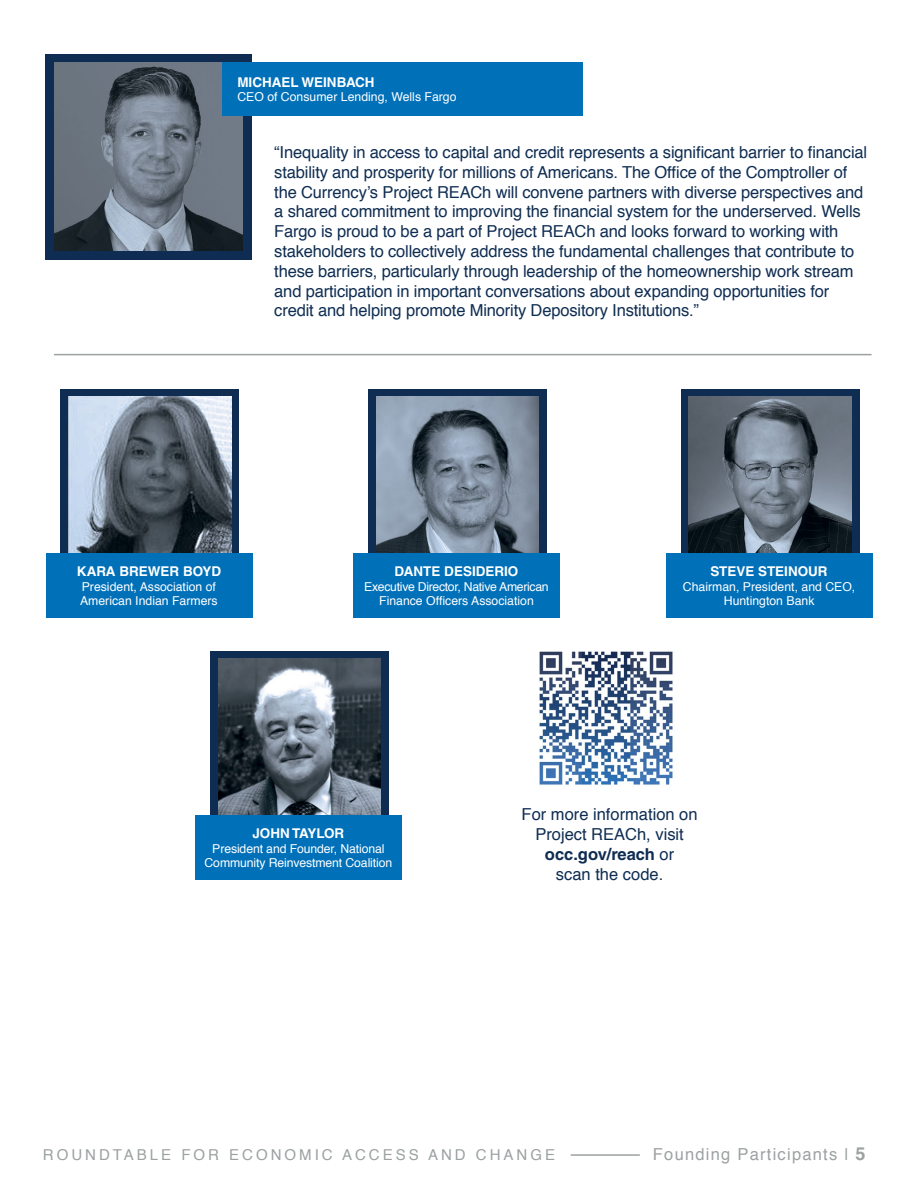
<style>
.page{position:relative;width:918px;height:1188px;background:#fff}
.page>*{position:absolute;margin:0;border:0;box-sizing:border-box;transform-origin:0 0}
.t1{font:16.5px/19.8px "Helvetica";letter-spacing:-.01em;color:#0f2d52}
.t2{font:16.5px "Helvetica";letter-spacing:.075em;color:#9ca1a2}
.t3{font:15px "Helvetica";letter-spacing:.2em;color:#9ca1a2}
.t4{font:700 13.5px "Helvetica LT Std";color:#fff}
.t5{font:12.3px "Helvetica";color:#fff}
.t6{font:12.3px/14.7px "Helvetica";letter-spacing:-.025em;color:#fff;text-align:center}
.s1{font-family:"Helvetica LT Std";font-weight:700}
.s2{font-family:"Helvetica LT Std";font-weight:700;font-size:18px}
</style>
<div class="page">
<hr style="left:571px;top:1154px;width:69px;height:2px;background:#9ca1a2">
<div style="left:210px;top:651px;width:179px;height:178px;background:#0f2d52"></div>
<img style="left:218px;top:659px;width:163px;height:156px">
<div style="left:196px;top:815px;width:206px;height:65px;background:#0070b9"></div>
<div style="left:61px;top:389px;width:178px;height:178px;background:#0f2d52"></div>
<div style="left:681px;top:389px;width:178px;height:178px;background:#0f2d52"></div>
<div style="left:368px;top:389px;width:179px;height:178px;background:#0f2d52"></div>
<img style="left:69px;top:396px;width:162px;height:157px">
<img style="left:689px;top:396px;width:163px;height:157px">
<img style="left:376px;top:396px;width:163px;height:157px">
<div style="left:46px;top:553px;width:207px;height:65px;background:#0070b9"></div>
<div style="left:666px;top:553px;width:207px;height:65px;background:#0070b9"></div>
<div style="left:354px;top:553px;width:206px;height:65px;background:#0070b9"></div>
<div style="left:45px;top:54px;width:206px;height:205px;background:#0f2d52"></div>
<img style="left:54px;top:63px;width:188px;height:188px">
<div style="left:223px;top:63px;width:360px;height:53px;background:#0070b9"></div>
<hr style="left:54px;top:354px;width:818px;height:1px;background:#9ca1a2">
<img style="left:539px;top:651px;width:134px;height:134px">
<p class="t4" style="left:237px;top:74px;width:139px">MICHAEL WEINBACH</p>
<p class="t5" style="left:237px;top:88px;width:221px">CEO of Consumer Lending, Wells Fargo</p>
<p class="t1" style="left:274px;top:143px;width:594px">“Inequality in access to capital and credit represents a significant barrier to financial stability and prosperity for millions of Americans. The Office of the Comptroller of the Currency’s Project REACh will convene partners with diverse perspectives and a shared commitment to improving the financial system for the underserved. Wells Fargo is proud to be a part of Project REACh and looks forward to working with stakeholders to collectively address the fundamental challenges that contribute to these barriers, particularly through leadership of the homeownership work stream and participation in important conversations about expanding opportunities for credit and helping promote Minority Depository Institutions.”</p>
<p class="t4" style="left:77px;top:563px;width:146px">KARA BREWER BOYD</p>
<p class="t5" style="left:82px;top:577px;width:136px">President, Association of</p>
<p class="t5" style="left:80px;top:591px;width:139px">American Indian Farmers</p>
<p class="t4" style="left:395px;top:563px;width:125px">DANTE DESIDERIO</p>
<p class="t6" style="left:364px;top:579px;width:186px">Executive Director, Native American<br>Finance Officers Association</p>
<p class="t4" style="left:711px;top:563px;width:119px">STEVE STEINOUR</p>
<p class="t5" style="left:683px;top:577px;width:174px">Chairman, President, and CEO,</p>
<p class="t5" style="left:724px;top:591px;width:92px">Huntington Bank</p>
<p class="t4" style="left:253px;top:825px;width:93px">JOHN TAYLOR</p>
<p class="t5" style="left:212px;top:839px;width:174px">President and Founder, National</p>
<p class="t5" style="left:205px;top:854px;width:189px">Community Reinvestment Coalition</p>
<p class="t1" style="left:522px;top:805px;width:178px;text-align:center">For more information on<br>Project REACh, visit <span class="s1">occ.gov/reach</span> or<br>scan the code.</p>
<p class="t3" style="left:43px;top:1143px;width:514px">ROUNDTABLE FOR ECONOMIC ACCESS AND CHANGE</p>
<p class="t2" style="left:653px;top:1142px;width:214px">Founding Participants | <span class="s2">5</span></p>
</div>
